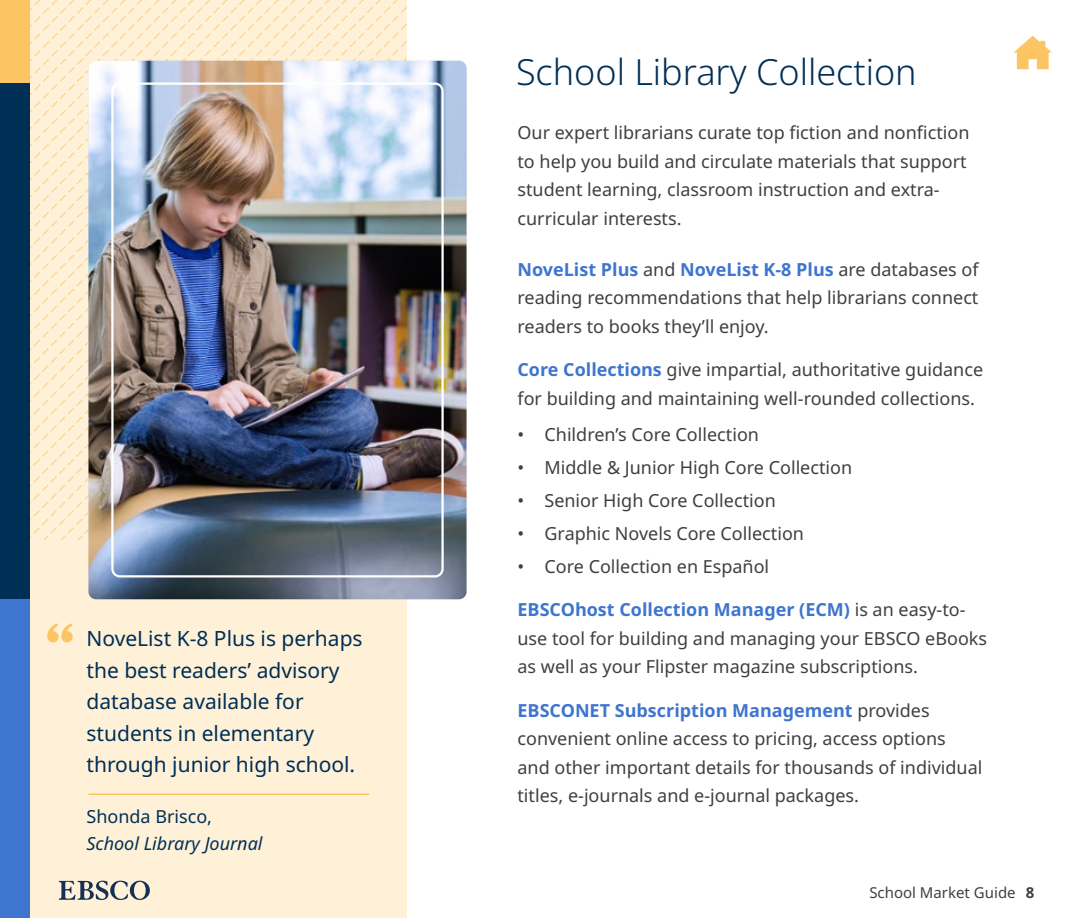
<style>
.page{position:relative;width:1080px;height:918px;background:#fff}
.page>*{position:absolute;margin:0;border:0;box-sizing:border-box;transform-origin:0 0}
.H1{font:300 36px "Noto Sans";color:#002f56}
.H1-2{font:21px/31.5px "Noto Sans";color:#002f56}
.H1-3{font:18px/28.5px "Noto Sans";color:#3d3f42}
.H1-4{font:italic 18px/27px "Noto Sans";color:#002f56}
.t1{font:15px "Noto Sans";color:#3d3f42}
.s1{font-style:normal}
.s2{font-weight:700;color:#3e75ce}
.s3{font-weight:700}
</style>
<div class="page">
<div style="left:0;top:0;width:406px;height:918px;background:#fef1d8"></div>
<svg style="left:236px;top:45px;width:170px;height:16px"></svg>
<svg style="left:1014px;top:36px;width:38px;height:33px"></svg>
<div style="left:0;top:82px;width:30px;height:517px;background:#002f56"></div>
<div style="left:0;top:0;width:30px;height:82px;background:#fbc563"></div>
<div style="left:0;top:599px;width:30px;height:319px;background:#3e75cf"></div>
<svg style="left:59px;top:881px;width:91px;height:19px"></svg>
<img style="left:88px;top:61px;width:378px;height:538px">
<div style="left:111px;top:82px;width:333px;height:496px;border:2px solid #fff;border-radius:8px"></div>
<svg style="left:47px;top:623px;width:26px;height:20px"></svg>
<hr style="left:88px;top:794px;width:281px;height:1px;background:#fbc563">
<p class="H1-2" style="left:86px;top:624px;width:278px">NoveList K-8 Plus is perhaps the best readers’ advisory database available for students in elementary through junior high school.</p>
<p class="H1-4" style="left:86px;top:803px;width:178px"><span class="s1">Shonda Brisco,<br></span>School Library Journal</p>
<p class="H1" style="left:516px;top:47px;width:402px">School Library Collection</p>
<p class="H1-3" style="left:518px;top:119px;width:454px">Our expert librarians curate top fiction and nonfiction to help you build and circulate materials that support student learning, classroom instruction and extra&shy;curricular interests.</p>
<p class="H1-3" style="left:518px;top:255px;width:463px;text-align:justify"><span class="s2">NoveList Plus</span> and <span class="s2">NoveList K-8 Plus</span> are databases of reading recommendations that help librarians connect readers to books they’ll enjoy.</p>
<p class="H1-3" style="left:518px;top:356px;width:467px"><span class="s2">Core Collections</span> give impartial, authoritative guidance for building and maintaining well-rounded collections.</p>
<p class="H1-3" style="left:518px;top:420px;width:243px">• Children’s Core Collection</p>
<p class="H1-3" style="left:518px;top:453px;width:336px">• Middle &amp; Junior High Core Collection</p>
<p class="H1-3" style="left:518px;top:486px;width:260px">• Senior High Core Collection</p>
<p class="H1-3" style="left:518px;top:519px;width:288px">• Graphic Novels Core Collection</p>
<p class="H1-3" style="left:518px;top:552px;width:253px">• Core Collection en Español</p>
<p class="H1-3" style="left:518px;top:596px;width:471px"><span class="s2">EBSCOhost Collection Manager (ECM)</span> is an easy-to&shy;use tool for building and managing your EBSCO eBooks as well as your Flipster magazine subscriptions.</p>
<p class="H1-3" style="left:518px;top:696px;width:466px"><span class="s2">EBSCONET Subscription Management</span> provides convenient online access to pricing, access options and other important details for thousands of individual titles, e-journals and e-journal packages.</p>
<p class="t1" style="left:869px;top:882px;width:167px">School Market Guide <span class="s3">8</span></p>
</div>
